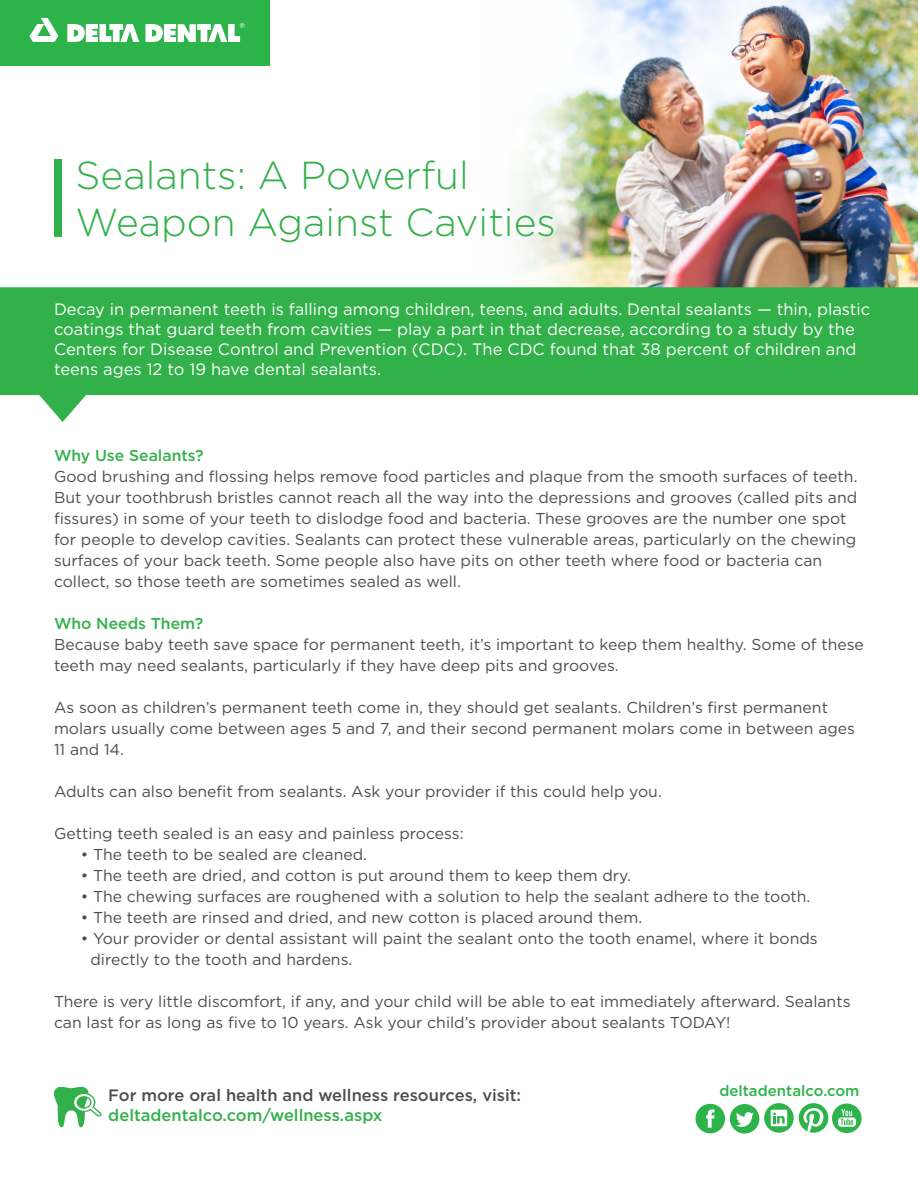
<style>
.page{position:relative;width:918px;height:1188px;background:#fff}
.page>*{position:absolute;margin:0;border:0;box-sizing:border-box;transform-origin:0 0}
.t1{font:300 39px/46.8px "Gotham";color:#32b04a}
.t2{font:16.5px/19.8px "Gotham";color:#fff}
.t3{font:500 16.5px "Gotham";color:#4d4d4f}
.t4{font:500 16.5px "Gotham";color:#32b04a}
.t5{font:15.75px/21px "Gotham";color:#4d4d4f}
.t6{font:500 15.75px "Gotham";color:#32b04a}
.t7{font:500 15px "Gotham";color:#2cb34a}
</style>
<div class="page">
<div style="left:1px;top:0;width:268px;height:66px;background:#2cb34a"></div>
<svg style="left:29px;top:18px;width:29px;height:24px"></svg>
<svg style="left:67px;top:24px;width:72px;height:18px"></svg>
<svg style="left:145px;top:23px;width:100px;height:19px"></svg>
<svg style="left:696px;top:1103px;width:166px;height:31px"></svg>
<img style="left:520px;top:0;width:398px;height:287px">
<div style="left:0;top:287px;width:918px;height:108px;background:#32b04a"></div>
<div style="left:54px;top:159px;width:8px;height:78px;background:#32b04a"></div>
<svg style="left:37px;top:391px;width:53px;height:31px"></svg>
<svg style="left:54px;top:1086px;width:48px;height:41px"></svg>
<h1 class="t1" style="left:76px;top:151px;width:482px">Sealants: A Powerful<br>Weapon Against Cavities</h1>
<p class="t2" style="left:54px;top:299px;width:818px">Decay in permanent teeth is falling among children, teens, and adults. Dental sealants — thin, plastic coatings that guard teeth from cavities — play a part in that decrease, according to a study by the Centers for Disease Control and Prevention (CDC). The CDC found that 38 percent of children and teens ages 12 to 19 have dental sealants.</p>
<p class="t6" style="left:54px;top:445px;width:151px">Why Use Sealants?</p>
<p class="t5" style="left:54px;top:466px;width:805px">Good brushing and flossing helps remove food particles and plaque from the smooth surfaces of teeth.<br>But your toothbrush bristles cannot reach all the way into the depressions and grooves (called pits and fissures) in some of your teeth to dislodge food and bacteria. These grooves are the number one spot for people to develop cavities. Sealants can protect these vulnerable areas, particularly on the chewing surfaces of your back teeth. Some people also have pits on other teeth where food or bacteria can collect, so those teeth are sometimes sealed as well.</p>
<p class="t6" style="left:54px;top:613px;width:151px">Who Needs Them?</p>
<p class="t5" style="left:54px;top:634px;width:811px">Because baby teeth save space for permanent teeth, it’s important to keep them healthy. Some of these teeth may need sealants, particularly if they have deep pits and grooves.</p>
<p class="t5" style="left:54px;top:697px;width:803px">As soon as children’s permanent teeth come in, they should get sealants. Children’s first permanent molars usually come between ages 5 and 7, and their second permanent molars come in between ages<br>11 and 14.</p>
<p class="t5" style="left:54px;top:781px;width:609px">Adults can also benefit from sealants. Ask your provider if this could help you.</p>
<p class="t5" style="left:54px;top:823px;width:411px">Getting teeth sealed is an easy and painless process:</p>
<p class="t5" style="left:81px;top:844px;width:288px">• The teeth to be sealed are cleaned.</p>
<p class="t5" style="left:81px;top:865px;width:552px">• The teeth are dried, and cotton is put around them to keep them dry.</p>
<p class="t5" style="left:81px;top:886px;width:731px">• The chewing surfaces are roughened with a solution to help the sealant adhere to the tooth.</p>
<p class="t5" style="left:81px;top:907px;width:563px">• The teeth are rinsed and dried, and new cotton is placed around them.</p>
<p class="t5" style="left:90px;top:928px;width:729px;text-indent:-9px">• Your provider or dental assistant will paint the sealant onto the tooth enamel, where it bonds directly to the tooth and hardens.</p>
<p class="t5" style="left:54px;top:991px;width:798px">There is very little discomfort, if any, and your child will be able to eat immediately afterward. Sealants can last for as long as five to 10 years. Ask your child’s provider about sealants TODAY!</p>
<p class="t3" style="left:108px;top:1085px;width:414px">For more oral health and wellness resources, visit:</p>
<p class="t4" style="left:108px;top:1105px;width:276px">deltadentalco.com/wellness.aspx</p>
<p class="t7" style="left:719px;top:1081px;width:142px">deltadentalco.com</p>
</div>
